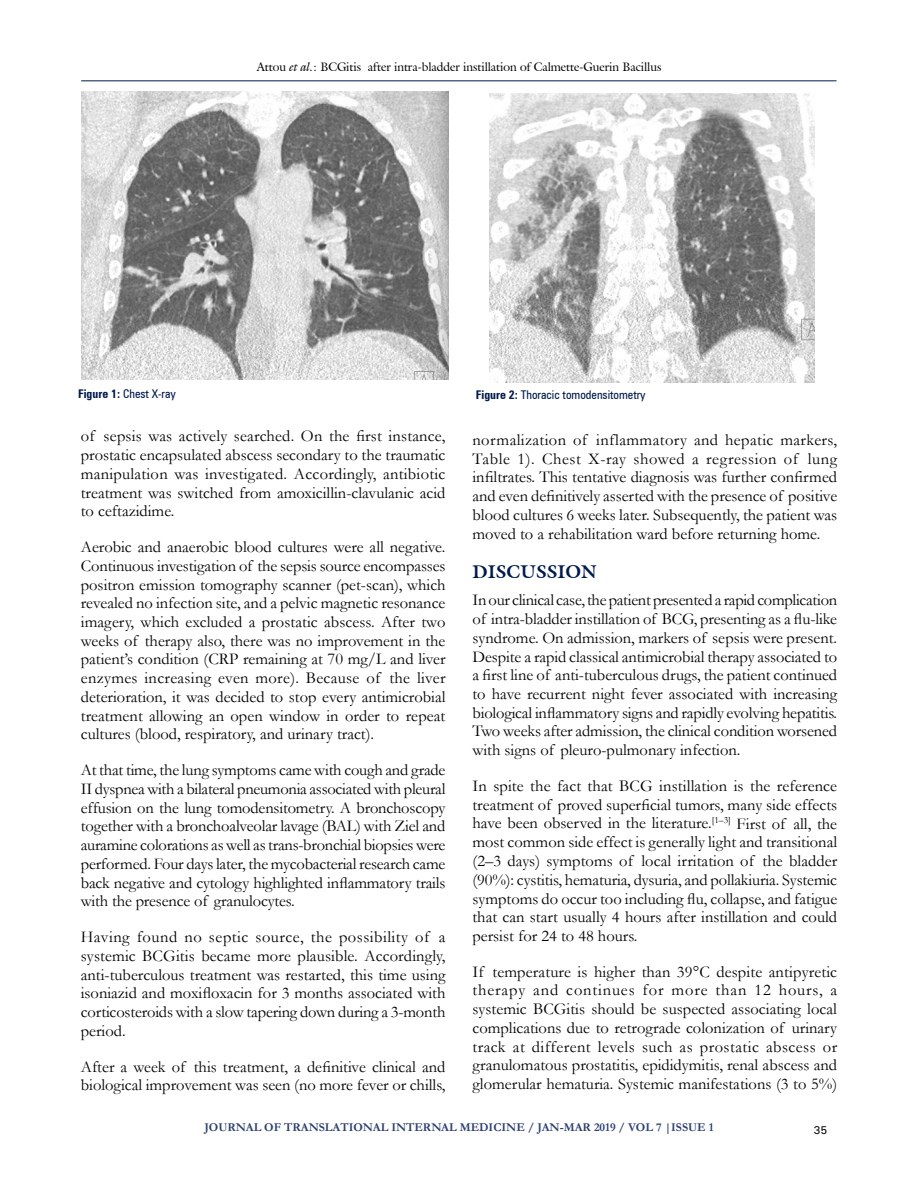
<style>
.page{position:relative;width:918px;height:1188px;background:#fff}
.page>*{position:absolute;margin:0;border:0;box-sizing:border-box;transform-origin:0 0}
.t1{font:700 18px "Galliard IT Cby BT";color:#001a4b}
.t2{font:16.5px/18.8px "Garamond";color:#000;text-align:justify}
.t3{font:12px "Galliard IT Cby BT";color:#000}
.t4{font:700 12px "Garamond";color:#2c3e70}
.t5{font:condensed 12px "Zurich BT";color:#001a4b}
.t6{font:500 11.25px "Univers";color:#000}
.s1{font-style:italic}
.s2{font-weight:700}
</style>
<div class="page">
<hr style="left:81px;top:80px;width:756px;height:1px;background:#001a4b">
<img style="left:82px;top:92px;width:367px;height:288px">
<img style="left:489px;top:93px;width:325px;height:290px">
<p class="t3" style="left:257px;top:59px;width:406px">Attou <span class="s1">et al.</span>: BCGitis after intra-bladder instillation of Calmette-Guerin Bacillus</p>
<p class="t5" style="left:78px;top:387px;width:99px"><span class="s2">Figure 1:</span> Chest X-ray</p>
<p class="t5" style="left:476px;top:388px;width:171px"><span class="s2">Figure 2:</span> Thoracic tomodensitometry</p>
<p class="t2" style="left:81px;top:426px;width:366px">of sepsis was actively searched. On the first instance, prostatic encapsulated abscess secondary to the traumatic manipulation was investigated. Accordingly, antibiotic treatment was switched from amoxicillin-clavulanic acid to ceftazidime.</p>
<p class="t2" style="left:81px;top:537px;width:366px">Aerobic and anaerobic blood cultures were all negative.<br>Continuous investigation of the sepsis source encompasses positron emission tomography scanner (pet-scan), which revealed no infection site, and a pelvic magnetic resonance imagery, which excluded a prostatic abscess. After two weeks of therapy also, there was no improvement in the patient’s condition (CRP remaining at 70 mg/L and liver enzymes increasing even more). Because of the liver deterioration, it was decided to stop every antimicrobial treatment allowing an open window in order to repeat cultures (blood, respiratory, and urinary tract).</p>
<p class="t2" style="left:81px;top:760px;width:366px">At that time, the lung symptoms came with cough and grade II dyspnea with a bilateral pneumonia associated with pleural effusion on the lung tomodensitometry. A bronchoscopy together with a bronchoalveolar lavage (BAL) with Ziel and auramine colorations as well as trans-bronchial biopsies were performed. Four days later, the mycobacterial research came back negative and cytology highlighted inflammatory trails with the presence of granulocytes.</p>
<p class="t2" style="left:81px;top:927px;width:366px">Having found no septic source, the possibility of a systemic BCGitis became more plausible. Accordingly, anti-tuberculous treatment was restarted, this time using isoniazid and moxifloxacin for 3 months associated with corticosteroids with a slow tapering down during a 3-month period.</p>
<p class="t2" style="left:81px;top:1057px;width:366px">After a week of this treatment, a definitive clinical and biological improvement was seen (no more fever or chills,</p>
<p class="t2" style="left:473px;top:430px;width:366px">normalization of inflammatory and hepatic markers, Table 1). Chest X-ray showed a regression of lung infiltrates. This tentative diagnosis was further confirmed and even definitively asserted with the presence of positive blood cultures 6 weeks later. Subsequently, the patient was moved to a rehabilitation ward before returning home.</p>
<p class="t1" style="left:472px;top:560px;width:126px">DISCUSSION</p>
<p class="t2" style="left:472px;top:590px;width:366px">In our clinical case, the patient presented a rapid complication of intra-bladder instillation of BCG, presenting as a flu-like syndrome. On admission, markers of sepsis were present.<br>Despite a rapid classical antimicrobial therapy associated to a first line of anti-tuberculous drugs, the patient continued to have recurrent night fever associated with increasing biological inflammatory signs and rapidly evolving hepatitis.<br>Two weeks after admission, the clinical condition worsened with signs of pleuro-pulmonary infection.</p>
<p class="t2" style="left:472px;top:776px;width:366px">In spite the fact that BCG instillation is the reference treatment of proved superficial tumors, many side effects have been observed in the literature.<sup>[1–3]</sup> First of all, the most common side effect is generally light and transitional (2–3 days) symptoms of local irritation of the bladder (90%): cystitis, hematuria, dysuria, and pollakiuria. Systemic symptoms do occur too including flu, collapse, and fatigue that can start usually 4 hours after instillation and could persist for 24 to 48 hours.</p>
<p class="t2" style="left:472px;top:962px;width:366px">If temperature is higher than 39°C despite antipyretic therapy and continues for more than 12 hours, a systemic BCGitis should be suspected associating local complications due to retrograde colonization of urinary track at different levels such as prostatic abscess or granulomatous prostatitis, epididymitis, renal abscess and glomerular hematuria. Systemic manifestations (3 to 5%)</p>
<p class="t4" style="left:204px;top:1119px;width:511px">JOURNAL OF TRANSLATIONAL INTERNAL MEDICINE / JAN-MAR 2019 / VOL 7 |ISSUE 1</p>
<p class="t6" style="left:814px;top:1123px;width:16px">35</p>
</div>
